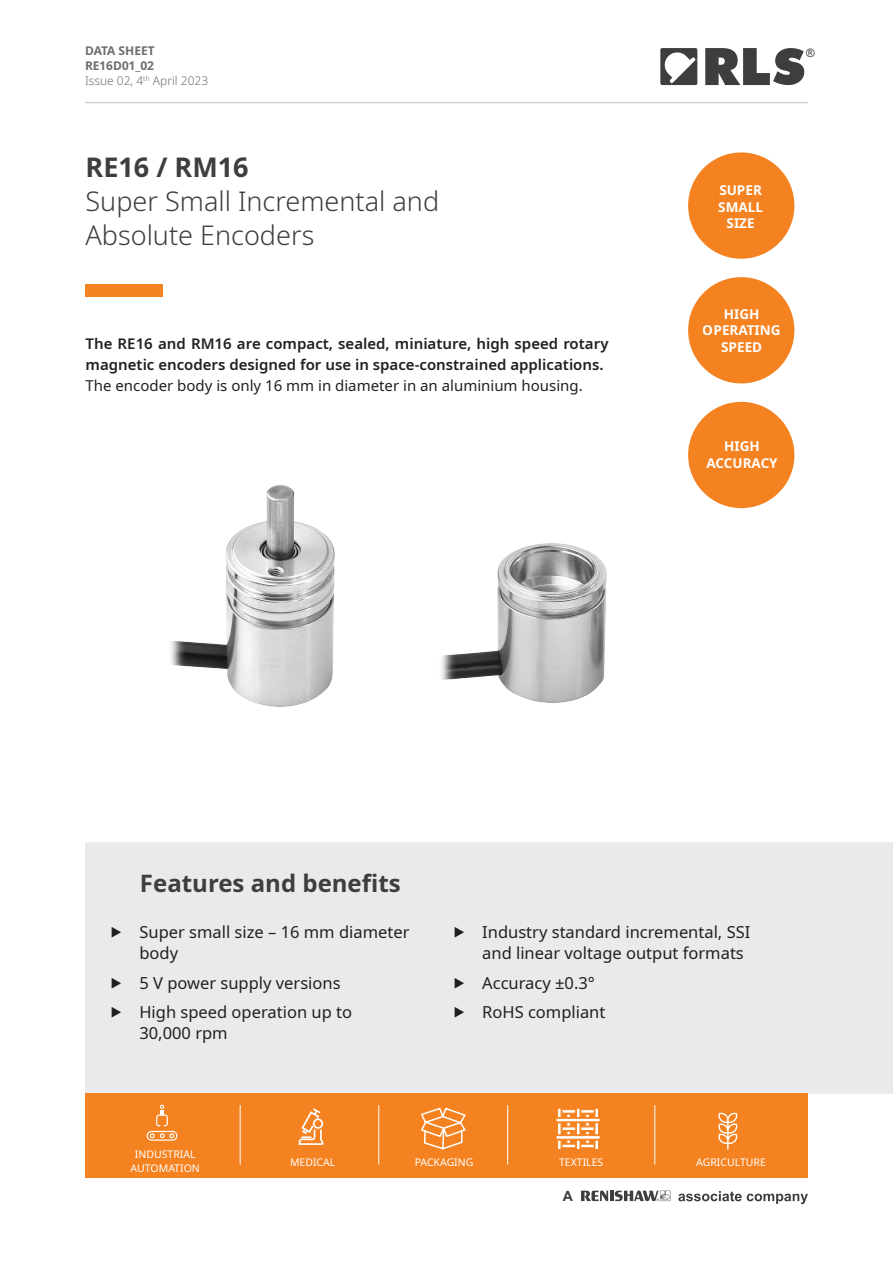
<style>
.page{position:relative;width:893px;height:1263px;background:#fff}
.page>*{position:absolute;margin:0;border:0;box-sizing:border-box;transform-origin:0 0}
.t1{font:300 27px/34px "Noto Sans";color:#3e3e3f}
.t2{font:700 27px "Noto Sans";color:#3e3e3f}
.t3{font:700 24px "Noto Sans";color:#3e3e3f}
.t4{font:16.5px/21px "Noto Sans";color:#231f20}
.t5{font:600 15px/21px "Noto Sans";color:#231f20}
.t6{font:15px "Noto Sans";color:#231f20}
.t7{font:700 14.1px "Arial";color:#3e3e3f}
.t8{font:700 13.5px/16.5px "Noto Sans";color:#fff;text-align:center}
.t9{font:700 12px/15px "Noto Sans";color:#6c6d70}
.t10{font:11.55px "Arial";color:#3e3e3f}
.t11{font:10.5px/13.5px "Noto Sans";color:#fff;text-align:center}
.s1{font-weight:300}
</style>
<div class="page">
<svg style="left:678px;top:1191px;width:130px;height:13px"></svg>
<svg style="left:581px;top:1190px;width:89px;height:11px"></svg>
<div style="left:85px;top:842px;width:808px;height:251px;background:#e9eaeb"></div>
<div style="left:688px;top:152px;width:106px;height:107px;background:#f58220;border-radius:50%"></div>
<div style="left:688px;top:277px;width:106px;height:106px;background:#f58220;border-radius:50%"></div>
<div style="left:688px;top:402px;width:106px;height:106px;background:#f58220;border-radius:50%"></div>
<div style="left:85px;top:1093px;width:723px;height:85px;background:#f58220"></div>
<hr style="left:85px;top:102px;width:723px;height:1px;background:#bcbdc0">
<svg style="left:705px;top:48px;width:99px;height:37px"></svg>
<svg style="left:660px;top:48px;width:37px;height:37px"></svg>
<hr style="left:240px;top:1105px;width:1px;height:59px;background:#fff">
<hr style="left:378px;top:1105px;width:1px;height:59px;background:#fff">
<hr style="left:507px;top:1105px;width:1px;height:59px;background:#fff">
<hr style="left:654px;top:1105px;width:1px;height:59px;background:#fff">
<svg style="left:298px;top:1108px;width:26px;height:37px"></svg>
<svg style="left:147px;top:1104px;width:30px;height:37px"></svg>
<svg style="left:718px;top:1112px;width:20px;height:37px"></svg>
<svg style="left:421px;top:1107px;width:45px;height:43px"></svg>
<svg style="left:562px;top:1110px;width:14px;height:3px"></svg>
<svg style="left:581px;top:1110px;width:13px;height:3px"></svg>
<svg style="left:558px;top:1108px;width:3px;height:6px"></svg>
<svg style="left:577px;top:1108px;width:3px;height:6px"></svg>
<svg style="left:595px;top:1108px;width:3px;height:6px"></svg>
<svg style="left:557px;top:1114px;width:42px;height:35px"></svg>
<div style="left:86px;top:284px;width:77px;height:13px;background:#f58220"></div>
<img style="left:171px;top:485px;width:164px;height:222px">
<img style="left:441px;top:543px;width:166px;height:160px">
<p class="t9" style="left:85px;top:43px;width:125px">DATA SHEET<br>RE16D01_02<br><span class="s1">Issue 02, 4</span><sup>th</sup> <span class="s1">April 2023</span></p>
<h1 class="t2" style="left:86px;top:148px;width:165px">RE16 / RM16</h1>
<h1 class="t1" style="left:86px;top:184px;width:355px">Super Small Incremental and<br>Absolute Encoders</h1>
<p class="t5" style="left:86px;top:333px;width:524px">The RE16 and RM16 are compact, sealed, miniature, high speed rotary magnetic encoders designed for use in space-constrained applications.</p>
<p class="t6" style="left:86px;top:375px;width:499px">The encoder body is only 16 mm in diameter in an aluminium housing.</p>
<p class="t10" style="left:806px;top:45px;width:10px">®</p>
<p class="t8" style="left:718px;top:182px;width:46px">SUPER<br>SMALL<br>SIZE</p>
<p class="t8" style="left:703px;top:306px;width:79px">HIGH<br>OPERATING<br>SPEED</p>
<p class="t8" style="left:706px;top:438px;width:73px">HIGH<br>ACCURACY</p>
<h2 class="t3" style="left:140px;top:867px;width:262px">Features and benefits</h2>
<p class="t4" style="left:139px;top:922px;width:272px;text-indent:-30px">⯈ Super small size – 16 mm diameter body</p>
<p class="t4" style="left:110px;top:968px;width:244px;line-height:29.5px">⯈ 5 V power supply versions ⯈ High speed operation up to</p>
<p class="t4" style="left:139px;top:1023px;width:90px">30,000 rpm</p>
<p class="t4" style="left:482px;top:922px;width:270px;text-indent:-30px">⯈ Industry standard incremental, SSI and linear voltage output formats</p>
<p class="t4" style="left:452px;top:968px;width:154px;line-height:29.5px">⯈ Accuracy ±0.3° ⯈ RoHS compliant</p>
<p class="t11" style="left:131px;top:1148px;width:71px">INDUSTRIAL<br>AUTOMATION</p>
<p class="t11" style="left:290px;top:1155px;width:47px">MEDICAL</p>
<p class="t11" style="left:415px;top:1155px;width:60px">PACKAGING</p>
<p class="t11" style="left:559px;top:1155px;width:46px">TEXTILES</p>
<p class="t11" style="left:696px;top:1155px;width:71px">AGRICULTURE</p>
<p class="t7" style="left:563px;top:1186px;width:12px">A</p>
</div>
